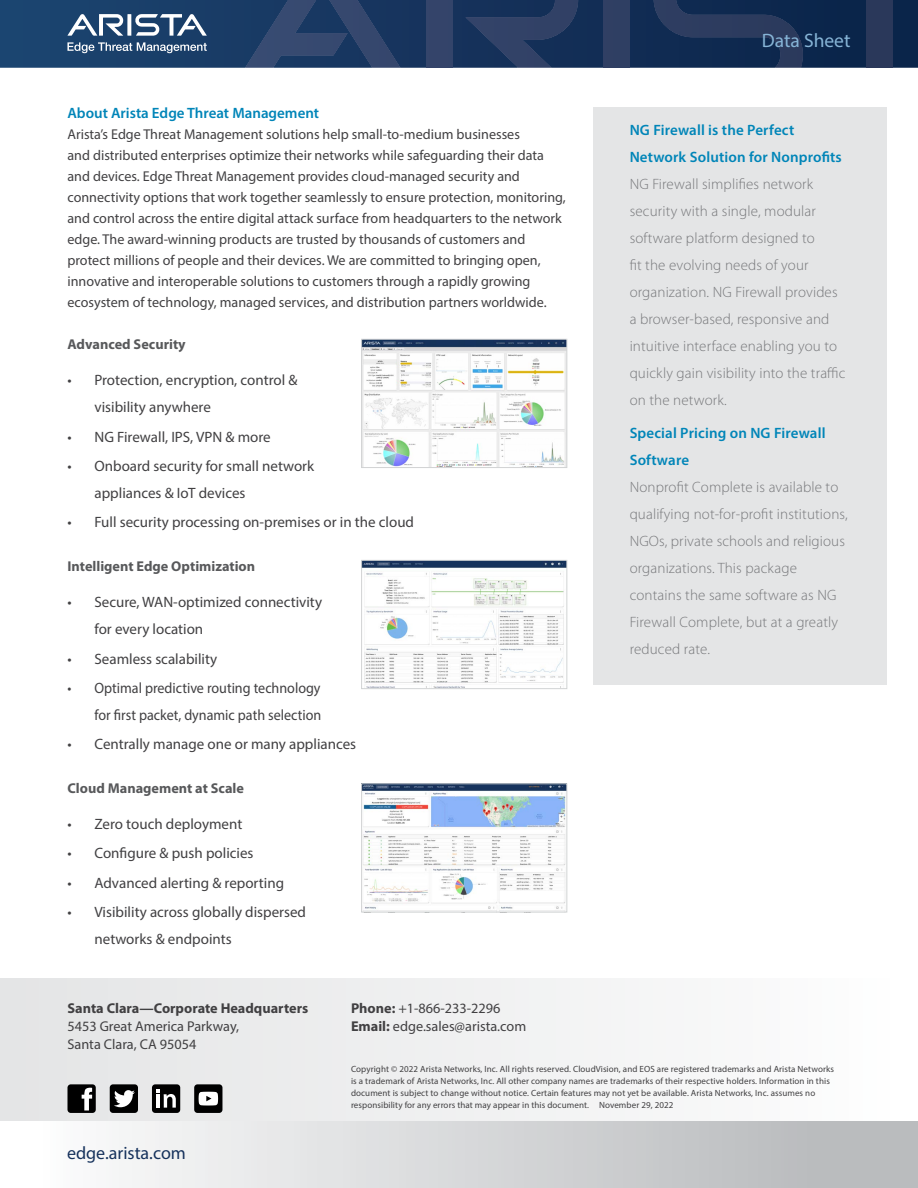
<style>
.page{position:relative;width:918px;height:1188px;background:#fff}
.page>*{position:absolute;margin:0;border:0;box-sizing:border-box;transform-origin:0 0}
.t1{font:19.5px "Myriad Pro";color:#86b4d6}
.t2{font:18px "Myriad Pro";color:#16325c}
.t3{font:300 15px/27px "Myriad Pro";letter-spacing:.01em;color:#77787b}
.t4{font:15px/27px "Myriad Pro";color:#414042}
.t5{font:600 15px/27px "Myriad Pro";letter-spacing:.01em;color:#0085b8}
.t6{font:15px/27px "Myriad Pro";color:#414042;text-align:right;scale:.94 1}
.t7{font:14.25px/21px "Myriad Pro";color:#414042}
.t8{font:700 14.25px "Myriad Pro";color:#58595b}
.t9{font:700 14.25px "Myriad Pro";color:#414042}
.t10{font:9px/12px "Myriad Pro";letter-spacing:.01em;color:#414042}
.s1{font-weight:700}
</style>
<div class="page">
<svg style="left:0;top:0;width:918px;height:68px;background:#15365e"></svg>
<div style="left:426px;top:0;width:26px;height:68px;background:#34446a"></div>
<svg style="left:465px;top:0;width:113px;height:68px;background:#22385f"></svg>
<svg style="left:245px;top:0;width:155px;height:68px;background:#274068"></svg>
<div style="left:604px;top:0;width:26px;height:68px;background:#2f3f63"></div>
<svg style="left:654px;top:0;width:149px;height:68px;background:#1a3156"></svg>
<div style="left:867px;top:0;width:26px;height:68px;background:#2a385a"></div>
<svg style="left:67px;top:14px;width:140px;height:22px"></svg>
<svg style="left:67px;top:42px;width:140px;height:11px;background:#5c7795"></svg>
<div style="left:0;top:1120px;width:918px;height:68px;background:linear-gradient(to right,#fff,#b3b5b7)"></div>
<div style="left:0;top:978px;width:918px;height:142px;background:linear-gradient(to right,#e3e4e5,#fefefe)"></div>
<div style="left:152px;top:1084px;width:28px;height:29px;background:#000;border-radius:3px"></div>
<div style="left:194px;top:1084px;width:28px;height:29px;background:#000;border-radius:3px"></div>
<svg style="left:199px;top:1092px;width:19px;height:14px"></svg>
<svg style="left:157px;top:1090px;width:19px;height:18px"></svg>
<div style="left:110px;top:1084px;width:28px;height:29px;background:#000;border-radius:3px"></div>
<svg style="left:114px;top:1090px;width:21px;height:17px"></svg>
<div style="left:67px;top:1084px;width:29px;height:29px;background:#000;border-radius:3px"></div>
<svg style="left:82px;top:1087px;width:10px;height:24px"></svg>
<div style="left:593px;top:107px;width:293px;height:578px;background:#e4e5e6"></div>
<img style="left:363px;top:341px;width:202px;height:125px">
<div style="left:361px;top:339px;width:206px;height:129px;border:1px solid #d1d3d4"></div>
<img style="left:363px;top:562px;width:202px;height:125px">
<div style="left:361px;top:560px;width:206px;height:129px;border:1px solid #d1d3d4"></div>
<img style="left:363px;top:786px;width:202px;height:123px">
<div style="left:361px;top:784px;width:206px;height:128px;border:1px solid #d1d3d4"></div>
<p class="t5" style="left:68px;top:99px;width:253px">About Arista Edge Threat Management</p>
<p class="t7" style="left:68px;top:124px;width:500px">Arista’s Edge Threat Management solutions help small-to-medium businesses<br>and distributed enterprises optimize their networks while safeguarding their data and devices. Edge Threat Management provides cloud-managed security and connectivity options that work together seamlessly to ensure protection, monitoring, and control across the entire digital attack surface from headquarters to the network edge. The award-winning products are trusted by thousands of customers and protect millions of people and their devices. We are committed to bringing open, innovative and interoperable solutions to customers through a rapidly growing ecosystem of technology, managed services, and distribution partners worldwide.</p>
<p class="t8" style="left:67px;top:335px;width:120px">Advanced Security</p>
<p class="t4" style="left:94px;top:367px;width:204px;text-indent:-27px">• Protection, encryption, control &amp; visibility anywhere</p>
<p class="t4" style="left:68px;top:423px;width:205px">• NG Firewall, IPS, VPN &amp; more</p>
<p class="t4" style="left:94px;top:452px;width:221px;text-indent:-27px">• Onboard security for small network appliances &amp; IoT devices</p>
<p class="t4" style="left:68px;top:508px;width:348px">• Full security processing on-premises or in the cloud</p>
<p class="t8" style="left:68px;top:557px;width:189px">Intelligent Edge Optimization</p>
<p class="t4" style="left:94px;top:589px;width:229px;text-indent:-27px">• Secure, WAN-optimized connectivity for every location</p>
<p class="t4" style="left:68px;top:645px;width:151px">• Seamless scalability</p>
<p class="t6" style="left:68px;top:674px;width:271px">• Optimal predictive routing technology for first packet, dynamic path selection</p>
<p class="t4" style="left:68px;top:730px;width:290px">• Centrally manage one or many appliances</p>
<p class="t8" style="left:68px;top:779px;width:178px">Cloud Management at Scale</p>
<p class="t4" style="left:68px;top:811px;width:176px">• Zero touch deployment</p>
<p class="t4" style="left:68px;top:840px;width:188px">• Configure &amp; push policies</p>
<p class="t4" style="left:68px;top:869px;width:218px">• Advanced alerting &amp; reporting</p>
<p class="t4" style="left:94px;top:898px;width:213px;text-indent:-27px">• Visibility across globally dispersed networks &amp; endpoints</p>
<p class="t9" style="left:68px;top:999px;width:242px">Santa Clara—Corporate Headquarters</p>
<p class="t7" style="left:68px;top:1017px;width:173px;line-height:18px">5453 Great America Parkway,<br>Santa Clara, CA 95054</p>
<p class="t7" style="left:351px;top:999px;width:177px;line-height:18px"><span class="s1">Phone:</span> +1-866-233-2296<br><span class="s1">Email:</span> edge.sales@arista.com</p>
<h1 class="t1" style="left:762px;top:29px;width:90px">Data Sheet</h1>
<p class="t5" style="left:630px;top:116px;width:214px">NG Firewall is the Perfect<br>Network Solution for Nonprofits</p>
<p class="t3" style="left:630px;top:171px;width:217px">NG Firewall simplifies network security with a single, modular software platform designed to<br>fit the evolving needs of your organization. NG Firewall provides a browser-based, responsive and intuitive interface enabling you to quickly gain visibility into the traffic on the network.</p>
<p class="t5" style="left:630px;top:419px;width:197px">Special Pricing on NG Firewall<br>Software</p>
<p class="t3" style="left:630px;top:474px;width:220px">Nonprofit Complete is available to qualifying not-for-profit institutions,<br>NGOs, private schools and religious organizations. This package contains the same software as NG<br>Firewall Complete, but at a greatly reduced rate.</p>
<p class="t2" style="left:67px;top:1142px;width:120px">edge.arista.com</p>
<p class="t10" style="left:351px;top:1063px;width:485px">Copyright © 2022 Arista Networks, Inc. All rights reserved. CloudVision, and EOS are registered trademarks and Arista Networks is a trademark of Arista Networks, Inc. All other company names are trademarks of their respective holders. Information in this document is subject to change without notice. Certain features may not yet be available. Arista Networks, Inc. assumes no responsibility for any errors that may appear in this document. November 29, 2022</p>
</div>
